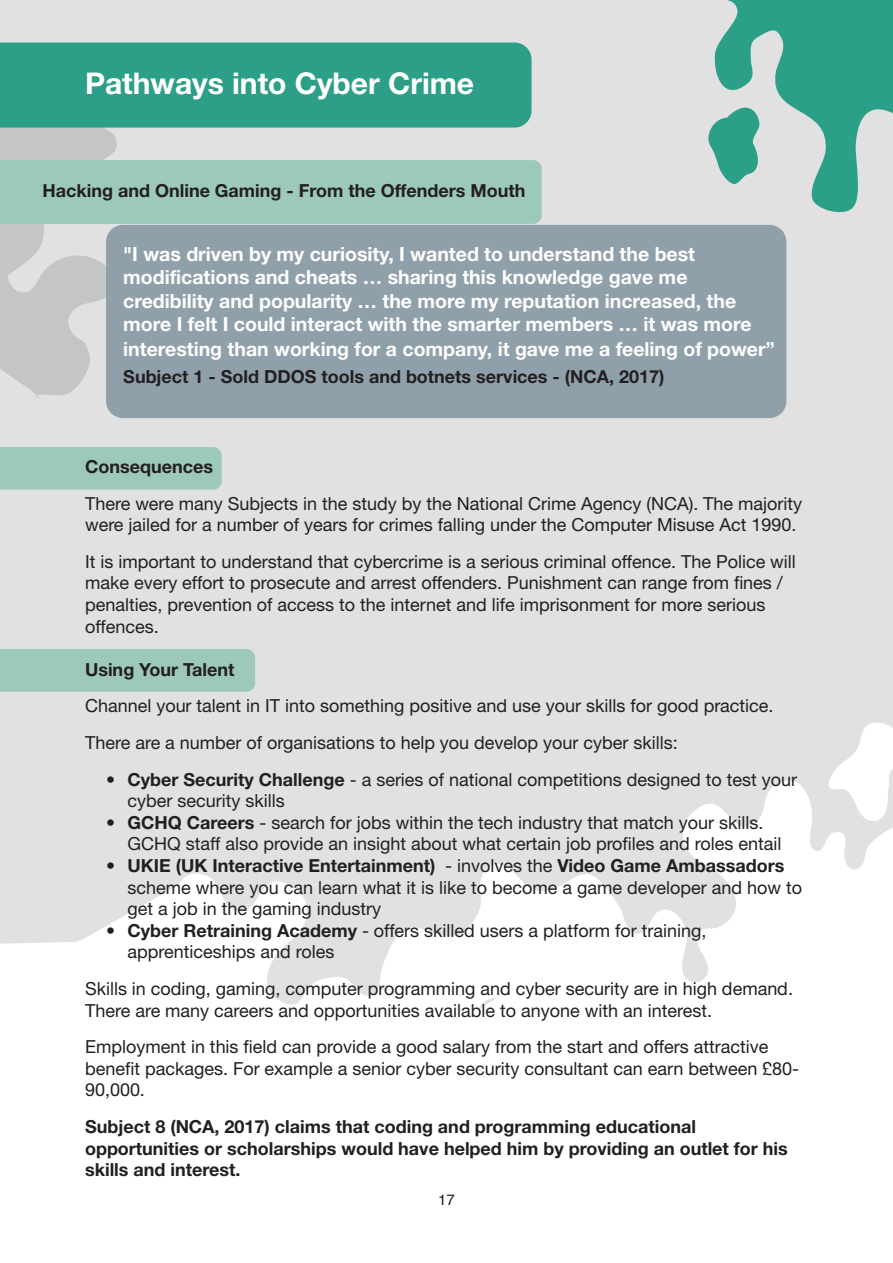
<style>
.page{position:relative;width:893px;height:1263px;background:#e0e1e0}
.page>*{position:absolute;margin:0;border:0;box-sizing:border-box;transform-origin:0 0}
.t1{font:700 30px "Helvetica Neue";color:#fff}
.t2{font:700 19.5px/23.7px "Helvetica Neue";color:#fff}
.t3{font:18px/21.6px "Helvetica Neue";color:#231f20}
.t4{font:700 18px/21.6px "Helvetica Neue";color:#231f20}
.t5{font:15px "Helvetica";color:#231f20}
.s1{font-weight:700}
</style>
<div class="page">
<svg style="left:564px;top:781px;width:329px;height:103px"></svg>
<svg style="left:823px;top:722px;width:70px;height:102px"></svg>
<svg style="left:180px;top:864px;width:345px;height:20px"></svg>
<svg style="left:0;top:884px;width:893px;height:379px;background:#fcfcfc"></svg>
<svg style="left:0;top:128px;width:119px;height:270px;fill:#c4c6c6"></svg>
<svg style="left:714px;top:0;width:179px;height:213px;fill:#2c9f89"></svg>
<svg style="left:708px;top:98px;width:53px;height:93px"></svg>
<div style="left:106px;top:225px;width:680px;height:193px;background:#90a0aa;border-radius:17px"></div>
<div style="left:0;top:160px;width:542px;height:64px;background:#9dc8bc"></div>
<div style="left:0;top:447px;width:222px;height:43px;background:#9dc8bc"></div>
<div style="left:0;top:649px;width:255px;height:43px;background:#9dc8bc"></div>
<div style="left:0;top:43px;width:531px;height:85px;background:#2d9f88"></div>
<h1 class="t1" style="left:85px;top:72px;width:391px">Pathways into Cyber Crime</h1>
<p class="t4" style="left:43px;top:181px;width:484px">Hacking and Online Gaming - From the Offenders Mouth</p>
<p class="t2" style="left:123px;top:244px;width:653px">"I was driven by my curiosity, I wanted to understand the best modifications and cheats … sharing this knowledge gave me credibility and popularity … the more my reputation increased, the more I felt I could interact with the smarter members … it was more interesting than working for a company, it gave me a feeling of power”</p>
<p class="t4" style="left:123px;top:367px;width:543px">Subject 1 - Sold DDOS tools and botnets services - (NCA, 2017)</p>
<p class="t4" style="left:85px;top:457px;width:129px">Consequences</p>
<p class="t3" style="left:85px;top:494px;width:719px">There were many Subjects in the study by the National Crime Agency (NCA). The majority were jailed for a number of years for crimes falling under the Computer Misuse Act 1990.</p>
<p class="t3" style="left:85px;top:552px;width:712px">It is important to understand that cybercrime is a serious criminal offence. The Police will make every effort to prosecute and arrest offenders. Punishment can range from fines / penalties, prevention of access to the internet and life imprisonment for more serious offences.</p>
<p class="t4" style="left:85px;top:660px;width:151px">Using Your Talent</p>
<p class="t3" style="left:85px;top:689px;width:690px;line-height:36.6px">Channel your talent in IT into something positive and use your skills for good practice.<br>There are a number of organisations to help you develop your cyber skills:</p>
<p class="t3" style="left:128px;top:770px;width:671px;text-indent:-21px">• <span class="s1">Cyber Security Challenge</span> - a series of national competitions designed to test your cyber security skills</p>
<p class="t3" style="left:128px;top:813px;width:655px;text-indent:-21px">• <span class="s1">GCHQ Careers</span> - search for jobs within the tech industry that match your skills.<br>GCHQ staff also provide an insight about what certain job profiles and roles entail</p>
<p class="t3" style="left:128px;top:856px;width:676px;text-indent:-21px">• <span class="s1">UKIE (UK Interactive Entertainment)</span> - involves the <span class="s1">Video Game Ambassadors </span>scheme where you can learn what it is like to become a game developer and how to get a job in the gaming industry</p>
<p class="t3" style="left:128px;top:921px;width:580px;text-indent:-21px">• <span class="s1">Cyber Retraining Academy</span> - offers skilled users a platform for training, apprenticeships and roles</p>
<p class="t3" style="left:85px;top:979px;width:709px">Skills in coding, gaming, computer programming and cyber security are in high demand.<br>There are many careers and opportunities available to anyone with an interest.</p>
<p class="t3" style="left:85px;top:1038px;width:716px">Employment in this field can provide a good salary from the start and offers attractive benefit packages. For example a senior cyber security consultant can earn between £80-<br>90,000.</p>
<p class="t4" style="left:85px;top:1117px;width:704px">Subject 8 (NCA, 2017) claims that coding and programming educational opportunities or scholarships would have helped him by providing an outlet for his skills and interest.</p>
<p class="t5" style="left:438px;top:1193px;width:18px">17</p>
</div>
